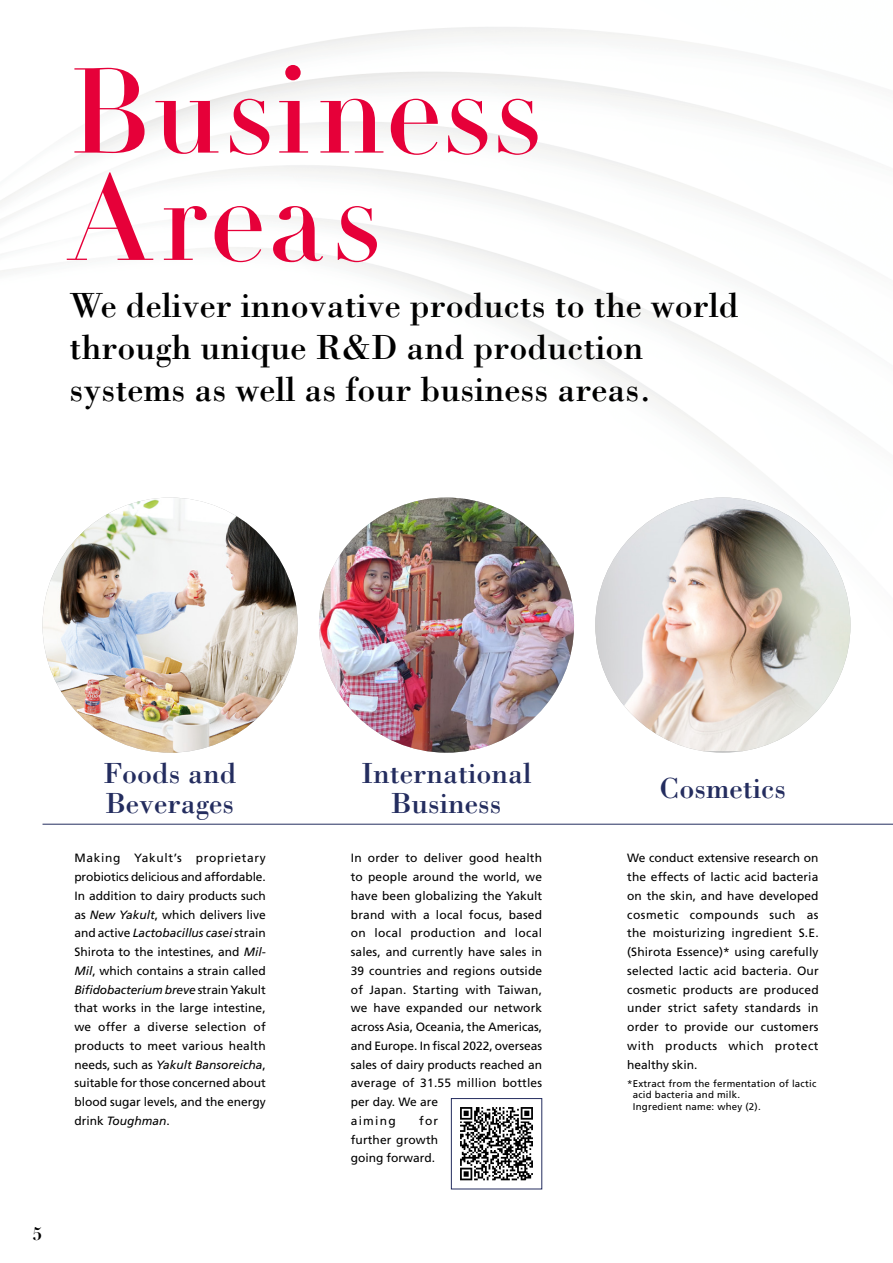
<style>
.page{position:relative;width:893px;height:1263px;background:#fff}
.page>*{position:absolute;margin:0;border:0;box-sizing:border-box;transform-origin:0 0}
.t1{font:118.5px/107.2px "Didot LT Pro Headline";letter-spacing:.035em;color:#e60039}
.t2{font:36px/42px "Bodoni Std";color:#000}
.t3{font:30px/30px "Bodoni Std";color:#242d5f}
.t4{font:700 18px "Didot LT Std";color:#000}
.t5{font:12px/18.8px "Frutiger LT Std";letter-spacing:.01em;color:#000;text-align:justify}
.t6{font:9.75px/11.2px "Frutiger LT Std";letter-spacing:.02em;color:#000}
.s1{font-style:italic}
</style>
<div class="page">
<img style="left:43px;top:497px;width:255px;height:256px;border-radius:128px">
<img style="left:595px;top:497px;width:255px;height:254px">
<img style="left:319px;top:497px;width:255px;height:256px;border-radius:128px">
<hr style="left:43px;top:824px;width:850px;height:1px;background:#242d5f">
<img style="left:460px;top:1107px;width:73px;height:74px">
<div style="left:451px;top:1098px;width:91px;height:91px;border:1px solid #242d5f"></div>
<h1 class="t1" style="left:69px;top:60px;width:473px">Business<br>Areas</h1>
<h2 class="t2" style="left:69px;top:283px;width:671px">We deliver innovative products to the world through unique R&amp;D and production systems as well as four business areas.</h2>
<h3 class="t4" style="left:33px;top:1222px;width:12px">5</h3>
<h3 class="t3" style="left:104px;top:758px;width:134px">Foods and<br>Beverages</h3>
<h3 class="t3" style="left:361px;top:758px;width:172px;text-align:center">International<br>Business</h3>
<h3 class="t3" style="left:659px;top:773px;width:128px">Cosmetics</h3>
<p class="t5" style="left:74px;top:849px;width:193px">Making Yakult’s proprietary probiotics delicious and affordable.<br>In addition to dairy products such as <span class="s1">New Yakult</span>, which delivers live and active <span class="s1">Lactobacillus casei</span> strain Shirota to the intestines, and <span class="s1">Mil-Mil</span>, which contains a strain called <span class="s1">Bifidobacterium breve</span> strain Yakult that works in the large intestine, we offer a diverse selection of products to meet various health needs, such as <span class="s1">Yakult Bansoreicha</span>, suitable for those concerned about blood sugar levels, and the energy drink <span class="s1">Toughman</span>.</p>
<p class="t5" style="left:627px;top:849px;width:193px">We conduct extensive research on the effects of lactic acid bacteria on the skin, and have developed cosmetic compounds such as the moisturizing ingredient S.E. (Shirota Essence)* using carefully selected lactic acid bacteria. Our cosmetic products are produced under strict safety standards in order to provide our customers with products which protect healthy skin.</p>
<p class="t5" style="left:351px;top:849px;width:193px;text-align:left">In order to deliver good health to people around the world, we have been globalizing the Yakult brand with a local focus, based on local production and local sales, and currently have sales in<br>39 countries and regions outside of Japan. Starting with Taiwan, we have expanded our network across Asia, Oceania, the Americas, and Europe. In fiscal 2022, overseas sales of dairy products reached an average of 31.55 million bottles per day. We are<br>aiming</p>
<p class="t6" style="left:633px;top:1078px;width:185px;text-indent:-6px">*Extract from the fermentation of lactic acid bacteria and milk.<br>Ingredient name: whey (2).</p>
<p class="t5" style="left:351px;top:1111px;width:89px;text-indent:68px">for further growth going forward.</p>
</div>
